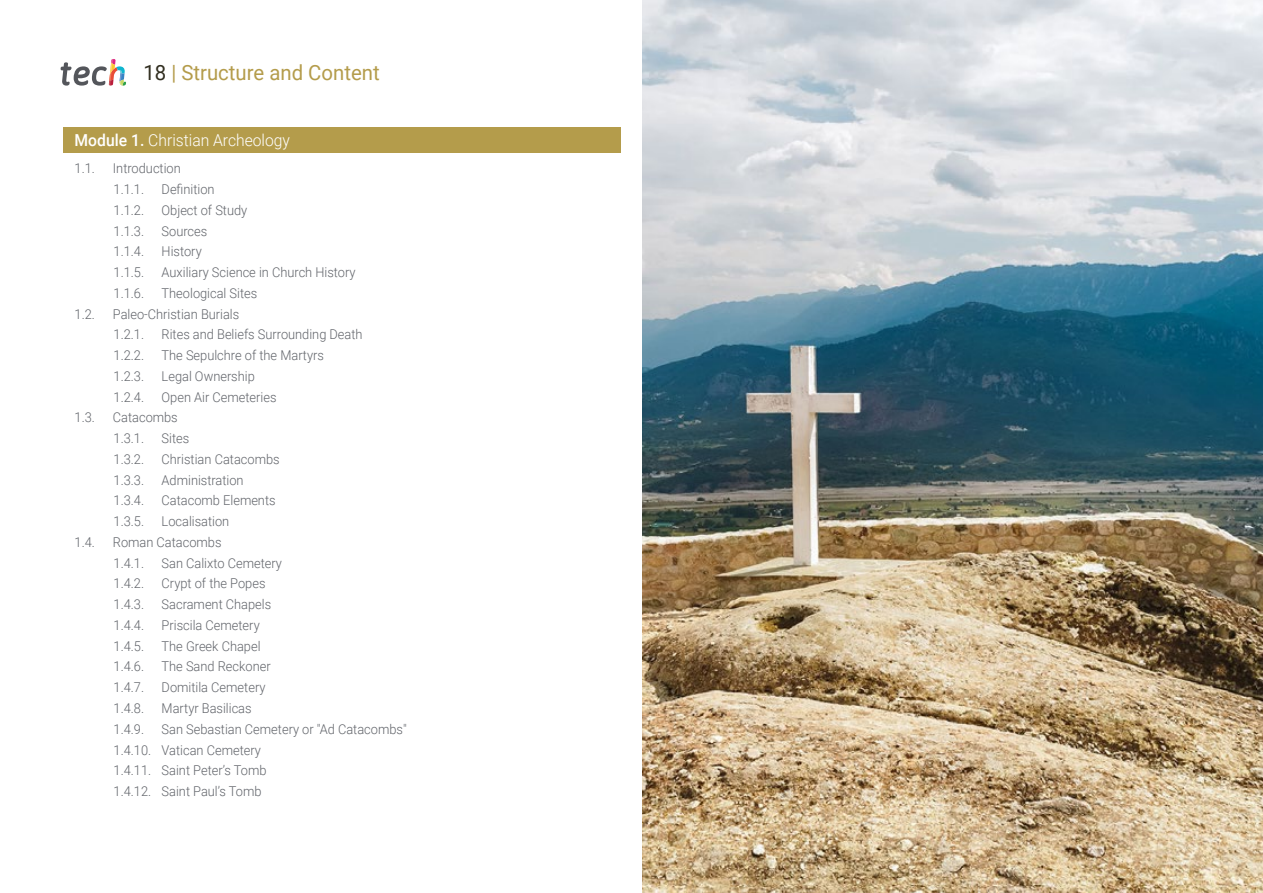
<style>
.page{position:relative;width:1263px;height:893px;background:#fff}
.page>*{position:absolute;margin:0;border:0;box-sizing:border-box;transform-origin:0 0}
.t1{font:21px "Roboto";color:#b49c4b}
.t2{font:300 16.5px "Roboto";color:#fff;scale:.95 1}
.t3{font:300 13.5px/20.7px "Roboto";color:#61646a;scale:.95 1}
.s1{color:#312e20}
.s2{font-weight:500}
</style>
<div class="page">
<div style="left:64px;top:128px;width:557px;height:25px;background:#b49c4b"></div>
<img style="left:642px;top:0;width:621px;height:893px">
<svg style="left:61px;top:59px;width:65px;height:27px"></svg>
<h1 class="t1" style="left:144px;top:57px;width:238px"><span class="s1">18</span> | Structure and Content</h1>
<p class="t2" style="left:75px;top:129px;width:228px"><span class="s2">Module 1.</span> Christian Archeology</p>
<p class="t3" style="left:75px;top:158px;width:23px">1.1.</p>
<p class="t3" style="left:113px;top:158px;width:73px">Introduction<br>1.1.1.</p>
<p class="t3" style="left:162px;top:179px;width:57px">Definition</p>
<p class="t3" style="left:114px;top:199px;width:34px">1.1.2.</p>
<p class="t3" style="left:162px;top:199px;width:92px">Object of Study</p>
<p class="t3" style="left:114px;top:220px;width:34px">1.1.3.</p>
<p class="t3" style="left:162px;top:220px;width:50px">Sources</p>
<p class="t3" style="left:114px;top:241px;width:34px">1.1.4.</p>
<p class="t3" style="left:162px;top:241px;width:44px">History</p>
<p class="t3" style="left:114px;top:262px;width:34px">1.1.5.</p>
<p class="t3" style="left:162px;top:262px;width:206px">Auxiliary Science in Church History</p>
<p class="t3" style="left:114px;top:282px;width:34px">1.1.6.</p>
<p class="t3" style="left:162px;top:282px;width:102px">Theological Sites</p>
<p class="t3" style="left:75px;top:303px;width:23px">1.2.</p>
<p class="t3" style="left:113px;top:303px;width:135px">Paleo-Christian Burials<br>1.2.1.</p>
<p class="t3" style="left:162px;top:324px;width:213px">Rites and Beliefs Surrounding Death</p>
<p class="t3" style="left:114px;top:345px;width:34px">1.2.2.</p>
<p class="t3" style="left:162px;top:345px;width:172px">The Sepulchre of the Martyrs</p>
<p class="t3" style="left:114px;top:365px;width:34px">1.2.3.</p>
<p class="t3" style="left:162px;top:365px;width:100px">Legal Ownership</p>
<p class="t3" style="left:114px;top:386px;width:34px">1.2.4.</p>
<p class="t3" style="left:162px;top:386px;width:122px">Open Air Cemeteries</p>
<p class="t3" style="left:75px;top:407px;width:23px">1.3.</p>
<p class="t3" style="left:113px;top:407px;width:70px">Catacombs<br>1.3.1.</p>
<p class="t3" style="left:162px;top:428px;width:31px">Sites</p>
<p class="t3" style="left:114px;top:448px;width:34px">1.3.2.</p>
<p class="t3" style="left:162px;top:448px;width:126px">Christian Catacombs</p>
<p class="t3" style="left:114px;top:469px;width:34px">1.3.3.</p>
<p class="t3" style="left:162px;top:469px;width:88px">Administration</p>
<p class="t3" style="left:114px;top:490px;width:34px">1.3.4.</p>
<p class="t3" style="left:162px;top:490px;width:122px">Catacomb Elements</p>
<p class="t3" style="left:114px;top:511px;width:34px">1.3.5.</p>
<p class="t3" style="left:162px;top:511px;width:73px">Localisation</p>
<p class="t3" style="left:75px;top:531px;width:23px">1.4.</p>
<p class="t3" style="left:113px;top:531px;width:116px">Roman Catacombs<br>1.4.1.</p>
<p class="t3" style="left:162px;top:552px;width:128px">San Calixto Cemetery</p>
<p class="t3" style="left:114px;top:573px;width:34px">1.4.2.</p>
<p class="t3" style="left:162px;top:573px;width:111px">Crypt of the Popes</p>
<p class="t3" style="left:114px;top:594px;width:34px">1.4.3.</p>
<p class="t3" style="left:162px;top:594px;width:117px">Sacrament Chapels</p>
<p class="t3" style="left:114px;top:614px;width:34px">1.4.4.</p>
<p class="t3" style="left:162px;top:614px;width:105px">Priscila Cemetery</p>
<p class="t3" style="left:114px;top:635px;width:34px">1.4.5.</p>
<p class="t3" style="left:162px;top:635px;width:106px">The Greek Chapel</p>
<p class="t3" style="left:114px;top:656px;width:34px">1.4.6.</p>
<p class="t3" style="left:162px;top:656px;width:116px">The Sand Reckoner</p>
<p class="t3" style="left:114px;top:677px;width:34px">1.4.7.</p>
<p class="t3" style="left:162px;top:677px;width:111px">Domitila Cemetery</p>
<p class="t3" style="left:114px;top:697px;width:34px">1.4.8.</p>
<p class="t3" style="left:162px;top:697px;width:96px">Martyr Basilicas</p>
<p class="t3" style="left:114px;top:718px;width:34px">1.4.9.</p>
<p class="t3" style="left:114px;top:718px;width:310px;text-indent:48px">San Sebastian Cemetery or "Ad Catacombs"<br>1.4.10. Vatican Cemetery<br>1.4.11. Saint Peter’s Tomb<br>1.4.12. Saint Paul’s Tomb</p>
</div>
